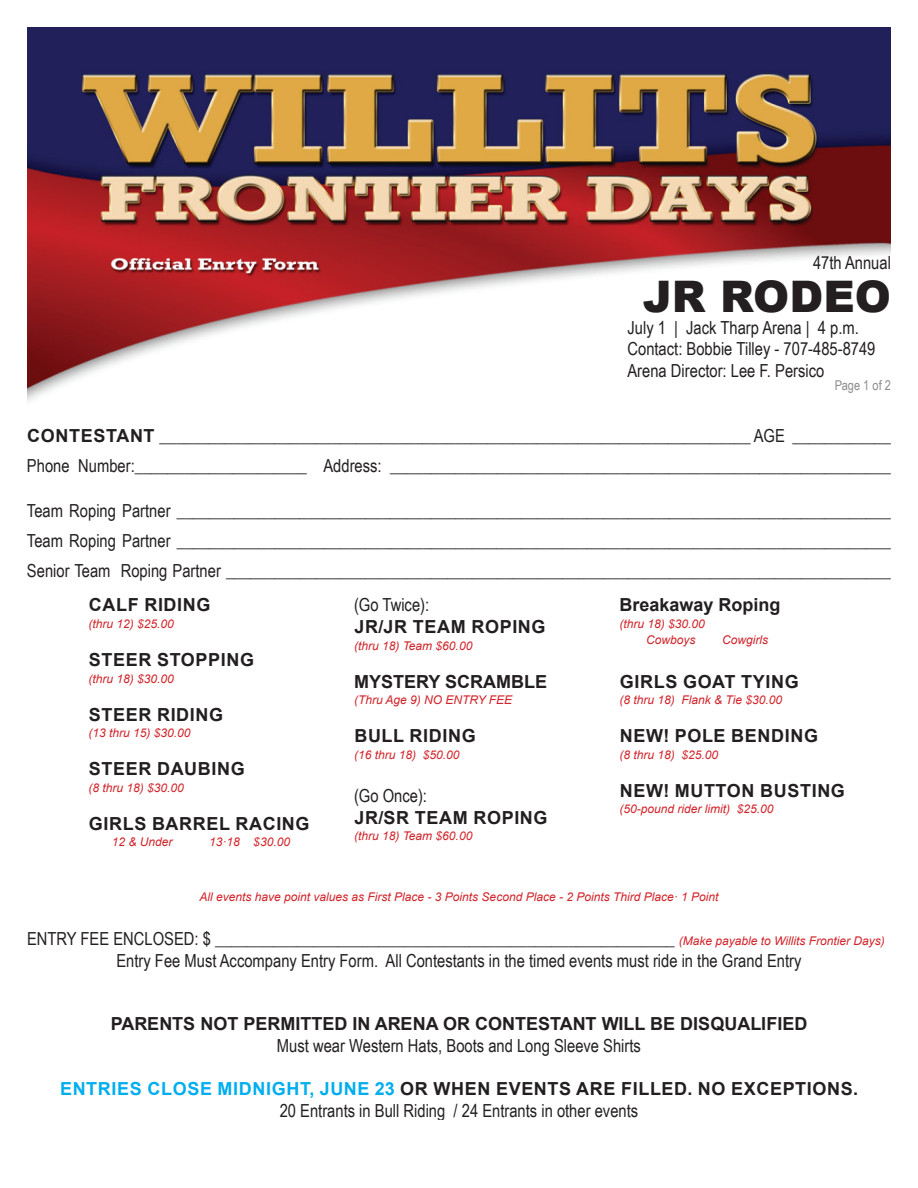
<style>
.page{position:relative;width:918px;height:1188px;background:#fff}
.page>*{position:absolute;margin:0;border:0;box-sizing:border-box;transform-origin:0 0}
.t1{font:900 43.5px "Arial";color:#231f20}
.t2{font:18px/30px "Arial Narrow";color:#231f20}
.t3{font:700 18px "Arial";letter-spacing:.035em;color:#231f20}
.t4{font:700 18px "Arial";color:#231f20}
.t5{font:13.5px "Arial Narrow";color:#231f20}
.t6{font:italic 12px/16.5px "Arial";color:#d1232a}
.s1{font-family:"Arial";font-weight:700}
.s2{font-family:"Arial";font-style:italic;font-size:12px;color:#d1232a}
.s3{color:#00aeef}
</style>
<div class="page">
<img style="left:27px;top:27px;width:864px;height:374px">
<p class="t2" style="left:813px;top:247px;width:79px">47th Annual</p>
<h1 class="t1" style="left:643px;top:265px;width:250px">JR RODEO</h1>
<p class="t2" style="left:627px;top:316px;width:250px;line-height:21.6px">July 1 | Jack Tharp Arena | 4 p.m.<br>Contact: Bobbie Tilley - 707-485-8749<br>Arena Director: Lee F. Persico</p>
<p class="t5" style="left:834px;top:375px;width:58px">Page 1 of 2</p>
<p class="t2" style="left:27px;top:420px;width:865px"><span class="s1">CONTESTANT</span> ________________________________________________________________________ AGE ____________<br>Phone Number:_____________________ Address: _____________________________________________________________</p>
<p class="t2" style="left:27px;top:495px;width:865px;text-align:justify">Team Roping Partner _______________________________________________________________________________________ Team Roping Partner _______________________________________________________________________________________ Senior Team Roping Partner _________________________________________________________________________________</p>
<p class="t3" style="left:89px;top:592px;width:123px">CALF RIDING</p>
<p class="t6" style="left:89px;top:616px;width:87px">(thru 12) $25.00</p>
<p class="t3" style="left:89px;top:647px;width:167px">STEER STOPPING</p>
<p class="t6" style="left:89px;top:670px;width:87px">(thru 18) $30.00</p>
<p class="t3" style="left:89px;top:702px;width:136px">STEER RIDING</p>
<p class="t6" style="left:89px;top:725px;width:104px">(13 thru 15) $30.00</p>
<p class="t3" style="left:89px;top:756px;width:157px">STEER DAUBING</p>
<p class="t6" style="left:89px;top:779px;width:97px">(8 thru 18) $30.00</p>
<p class="t3" style="left:89px;top:811px;width:222px">GIRLS BARREL RACING</p>
<p class="t6" style="left:112px;top:834px;width:62px">12 &amp; Under</p>
<p class="t6" style="left:209px;top:834px;width:82px">13·18 $30.00</p>
<p class="t2" style="left:354px;top:589px;width:77px">(Go Twice):</p>
<p class="t3" style="left:354px;top:614px;width:193px">JR/JR TEAM ROPING</p>
<p class="t6" style="left:354px;top:637px;width:120px">(thru 18) Team $60.00</p>
<p class="t4" style="left:354px;top:669px;width:195px">MYSTERY SCRAMBLE</p>
<p class="t6" style="left:354px;top:692px;width:160px">(Thru Age 9) NO ENTRY FEE</p>
<p class="t3" style="left:354px;top:723px;width:123px">BULL RIDING</p>
<p class="t6" style="left:354px;top:746px;width:107px">(16 thru 18) $50.00</p>
<p class="t2" style="left:354px;top:780px;width:75px">(Go Once):</p>
<p class="t3" style="left:354px;top:805px;width:195px">JR/SR TEAM ROPING</p>
<p class="t6" style="left:354px;top:828px;width:120px">(thru 18) Team $60.00</p>
<p class="t4" style="left:620px;top:592px;width:163px">Breakaway Roping</p>
<p class="t6" style="left:646px;top:616px;width:60px;text-indent:-27px">(thru 18) $30.00<br>Cowboys</p>
<p class="t6" style="left:722px;top:632px;width:47px">Cowgirls</p>
<p class="t3" style="left:620px;top:669px;width:180px">GIRLS GOAT TYING</p>
<p class="t6" style="left:620px;top:692px;width:164px">(8 thru 18) Flank &amp; Tie $30.00</p>
<p class="t3" style="left:620px;top:723px;width:200px">NEW! POLE BENDING</p>
<p class="t6" style="left:620px;top:746px;width:100px">(8 thru 18) $25.00</p>
<p class="t3" style="left:620px;top:778px;width:227px">NEW! MUTTON BUSTING</p>
<p class="t6" style="left:620px;top:801px;width:156px">(50-pound rider limit) $25.00</p>
<p class="t6" style="left:200px;top:889px;width:520px">All events have point values as First Place - 3 Points Second Place - 2 Points Third Place· 1 Point</p>
<p class="t2" style="left:27px;top:927px;width:859px;line-height:21.6px;text-align:center">ENTRY FEE ENCLOSED: $ ________________________________________________________ <span class="s2">(Make payable to Willits Frontier Days)<br></span>Entry Fee Must Accompany Entry Form. All Contestants in the timed events must ride in the Grand Entry</p>
<p class="t4" style="left:111px;top:1011px;width:698px">PARENTS NOT PERMITTED IN ARENA OR CONTESTANT WILL BE DISQUALIFIED</p>
<p class="t2" style="left:277px;top:1030px;width:366px">Must wear Western Hats, Boots and Long Sleeve Shirts</p>
<p class="t3" style="left:60px;top:1076px;width:800px"><span class="s3">ENTRIES CLOSE MIDNIGHT, JUNE 23</span> OR WHEN EVENTS ARE FILLED. NO EXCEPTIONS.</p>
<p class="t2" style="left:280px;top:1095px;width:360px">20 Entrants in Bull Riding / 24 Entrants in other events</p>
</div>
